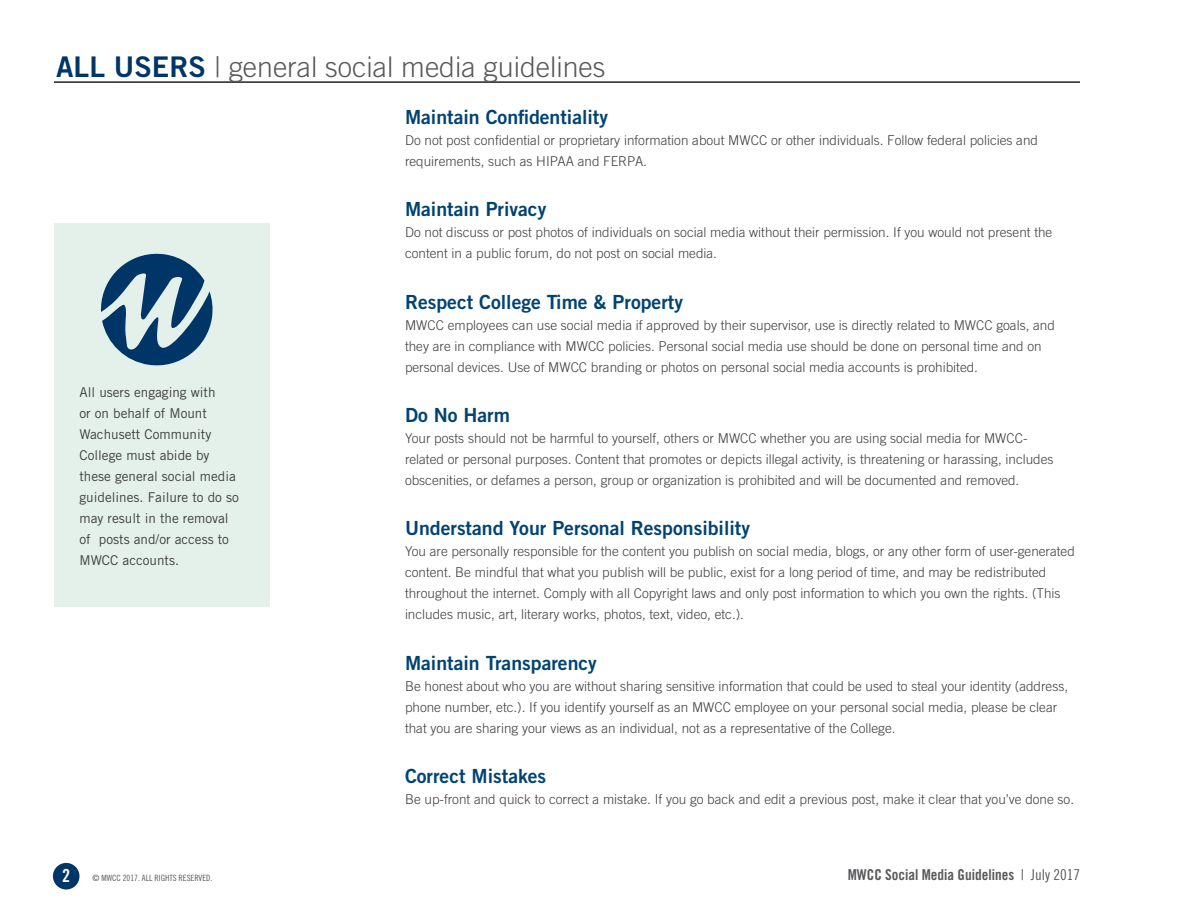
<style>
.page{position:relative;width:1188px;height:918px;background:#fff}
.page>*{position:absolute;margin:0;border:0;box-sizing:border-box;transform-origin:0 0}
.t1{font:300 28.5px "Trade Gothic";color:#57585a}
.t2{font:19.5px "Trade Gothic Bold Two";color:#004372}
.t3{font:15px "Trade Gothic Bold Cond Twenty";color:#57585a}
.t4{font:300 13.5px/21px "Trade Gothic";color:#3e3e3f}
.Side_Text{font:13.5px/21px "Trade Gothic";color:#3e3e3f}
.t5{font:8.7px "Trade Gothic Cond Eighteen";color:#57585a}
.s1{font-family:"Trade Gothic Bold Two";font-weight:400;color:#003667}
.s2{font-family:"Trade Gothic Bold Cond Twenty";font-size:18px;color:#fff}
.s3{font-family:"Trade Gothic Cond Eighteen"}
</style>
<div class="page">
<div style="left:53px;top:863px;width:26px;height:27px;background:#003667;border-radius:50%"></div>
<hr style="left:54px;top:81px;width:1026px;height:2px;background:#231f20">
<div style="left:54px;top:224px;width:216px;height:383px;background:#e4f1eb"></div>
<svg style="left:101px;top:253px;width:112px;height:113px"></svg>
<p class="t1" style="left:56px;top:50px;width:551px"><span class="s1">ALL USERS</span> | general social media guidelines</p>
<p class="Side_Text" style="left:79px;top:382px;width:161px">All users engaging with<br>or on behalf of Mount<br>Wachusett Community<br>College must abide by these general social media guidelines. Failure to do so may result in the removal of posts and/or access to<br>MWCC accounts.</p>
<p class="t2" style="left:405px;top:105px;width:205px">Maintain Confidentiality</p>
<p class="t4" style="left:405px;top:129px;width:635px">Do not post confidential or proprietary information about MWCC or other individuals. Follow federal policies and requirements, such as HIPAA and FERPA.</p>
<p class="t2" style="left:405px;top:197px;width:143px">Maintain Privacy</p>
<p class="t4" style="left:405px;top:222px;width:649px">Do not discuss or post photos of individuals on social media without their permission. If you would not present the content in a public forum, do not post on social media.</p>
<p class="t2" style="left:405px;top:290px;width:280px">Respect College Time &amp; Property</p>
<p class="t4" style="left:405px;top:314px;width:651px">MWCC employees can use social media if approved by their supervisor, use is directly related to MWCC goals, and they are in compliance with MWCC policies. Personal social media use should be done on personal time and on personal devices. Use of MWCC branding or photos on personal social media accounts is prohibited.</p>
<p class="t2" style="left:405px;top:403px;width:107px">Do No Harm</p>
<p class="t4" style="left:405px;top:428px;width:650px">Your posts should not be harmful to yourself, others or MWCC whether you are using social media for MWCC&shy;related or personal purposes. Content that promotes or depicts illegal activity, is threatening or harassing, includes obscenities, or defames a person, group or organization is prohibited and will be documented and removed.</p>
<p class="t2" style="left:405px;top:516px;width:347px">Understand Your Personal Responsibility</p>
<p class="t4" style="left:405px;top:541px;width:671px">You are personally responsible for the content you publish on social media, blogs, or any other form of user-generated content. Be mindful that what you publish will be public, exist for a long period of time, and may be redistributed throughout the internet. Comply with all Copyright laws and only post information to which you own the rights. (This includes music, art, literary works, photos, text, video, etc.).</p>
<p class="t2" style="left:405px;top:651px;width:193px">Maintain Transparency</p>
<p class="t4" style="left:405px;top:675px;width:665px">Be honest about who you are without sharing sensitive information that could be used to steal your identity (address, phone number, etc.). If you identify yourself as an MWCC employee on your personal social media, please be clear that you are sharing your views as an individual, not as a representative of the College.</p>
<p class="t2" style="left:405px;top:764px;width:143px">Correct Mistakes</p>
<p class="t4" style="left:405px;top:789px;width:671px">Be up-front and quick to correct a mistake. If you go back and edit a previous post, make it clear that you’ve done so.</p>
<p class="t5" style="left:62px;top:873px;width:152px"><span class="s2">2</span> © MWCC 2017. ALL RIGHTS RESERVED.</p>
<p class="t3" style="left:848px;top:866px;width:234px">MWCC Social Media Guidelines <span class="s3">| July 2017</span></p>
</div>
